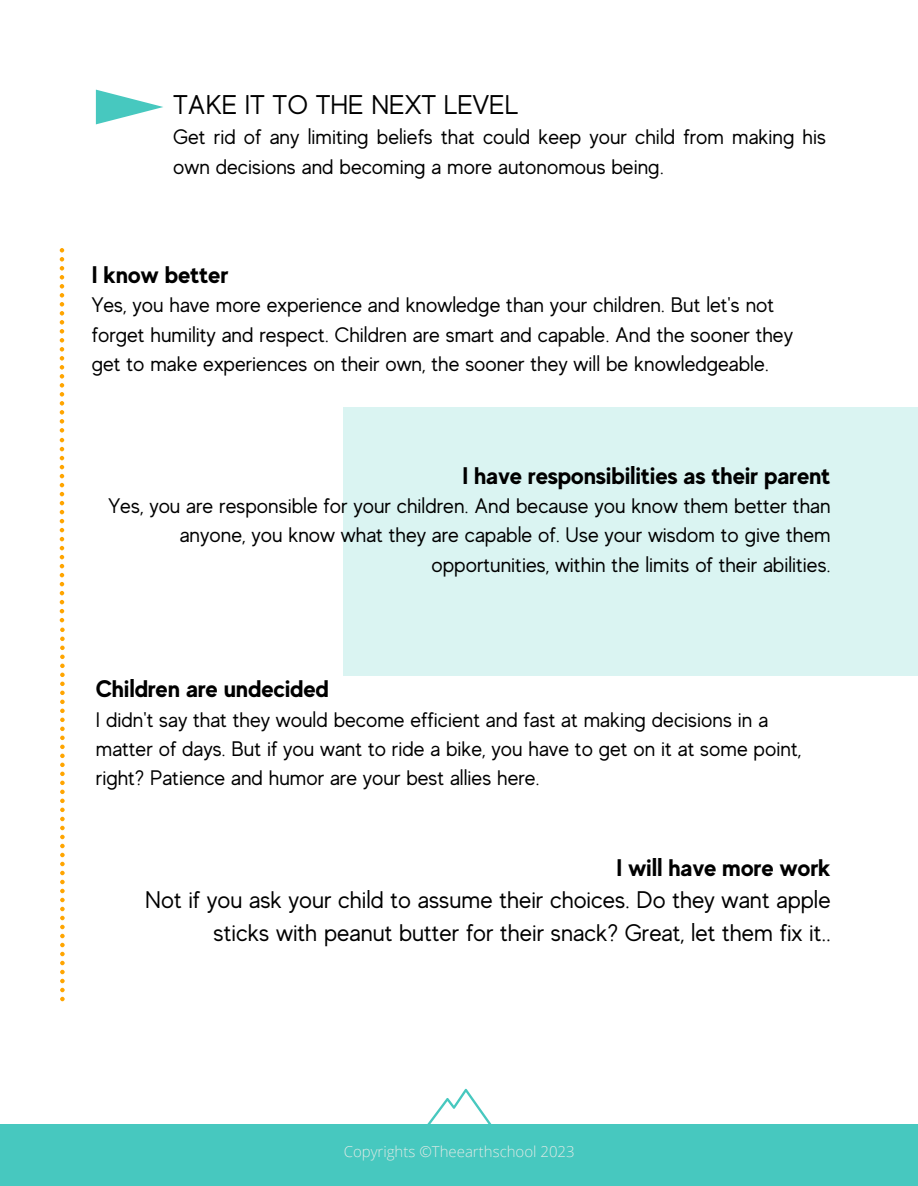
<style>
.page{position:relative;width:918px;height:1186px;background:#fff}
.page>*{position:absolute;margin:0;border:0;box-sizing:border-box;transform-origin:0 0}
.t1{font:27px "MADE Evolve Sans";color:#000}
.t2{font:24px/32.7px "MADE Evolve Sans";color:#000;text-align:right}
.t3{font:700 24px "MADE Evolve Sans";color:#000}
.t4{font:21px/29.2px "MADE Evolve Sans";color:#000}
.t5{font:300 15px "Open Sans";color:#dee9e5}
</style>
<div class="page">
<div style="left:0;top:1124px;width:918px;height:62px;background:#47c8bf"></div>
<svg style="left:427px;top:1089px;width:65px;height:35px"></svg>
<div style="left:344px;top:407px;width:574px;height:268px;background:#daf4f2"></div>
<svg style="left:96px;top:90px;width:67px;height:34px"></svg>
<svg style="left:60px;top:438px;width:5px;height:563px"></svg>
<svg style="left:60px;top:248px;width:4px;height:184px"></svg>
<p class="t1" style="left:173px;top:90px;width:346px">TAKE IT TO THE NEXT LEVEL</p>
<p class="t4" style="left:173px;top:123px;width:654px">Get rid of any limiting beliefs that could keep your child from making his own decisions and becoming a more autonomous being.</p>
<p class="t3" style="left:92px;top:261px;width:138px">I know better</p>
<p class="t4" style="left:92px;top:291px;width:703px">Yes, you have more experience and knowledge than your children. But let's not forget humility and respect. Children are smart and capable. And the sooner they get to make experiences on their own, the sooner they will be knowledgeable.</p>
<p class="t3" style="left:462px;top:461px;width:370px">I have responsibilities as their parent</p>
<p class="t4" style="left:109px;top:491px;width:724px;text-align:right">Yes, you are responsible for your children. And because you know them better than anyone, you know what they are capable of. Use your wisdom to give them opportunities, within the limits of their abilities.</p>
<p class="t3" style="left:96px;top:675px;width:235px">Children are undecided</p>
<p class="t4" style="left:96px;top:705px;width:707px">I didn't say that they would become efficient and fast at making decisions in a matter of days. But if you want to ride a bike, you have to get on it at some point, right? Patience and humor are your best allies here.</p>
<p class="t3" style="left:617px;top:853px;width:216px">I will have more work</p>
<p class="t2" style="left:145px;top:884px;width:687px">Not if you ask your child to assume their choices. Do they want apple sticks with peanut butter for their snack? Great, let them fix it..</p>
<p class="t5" style="left:344px;top:1141px;width:233px">Copyrights ©Theearthschool 2023</p>
</div>
